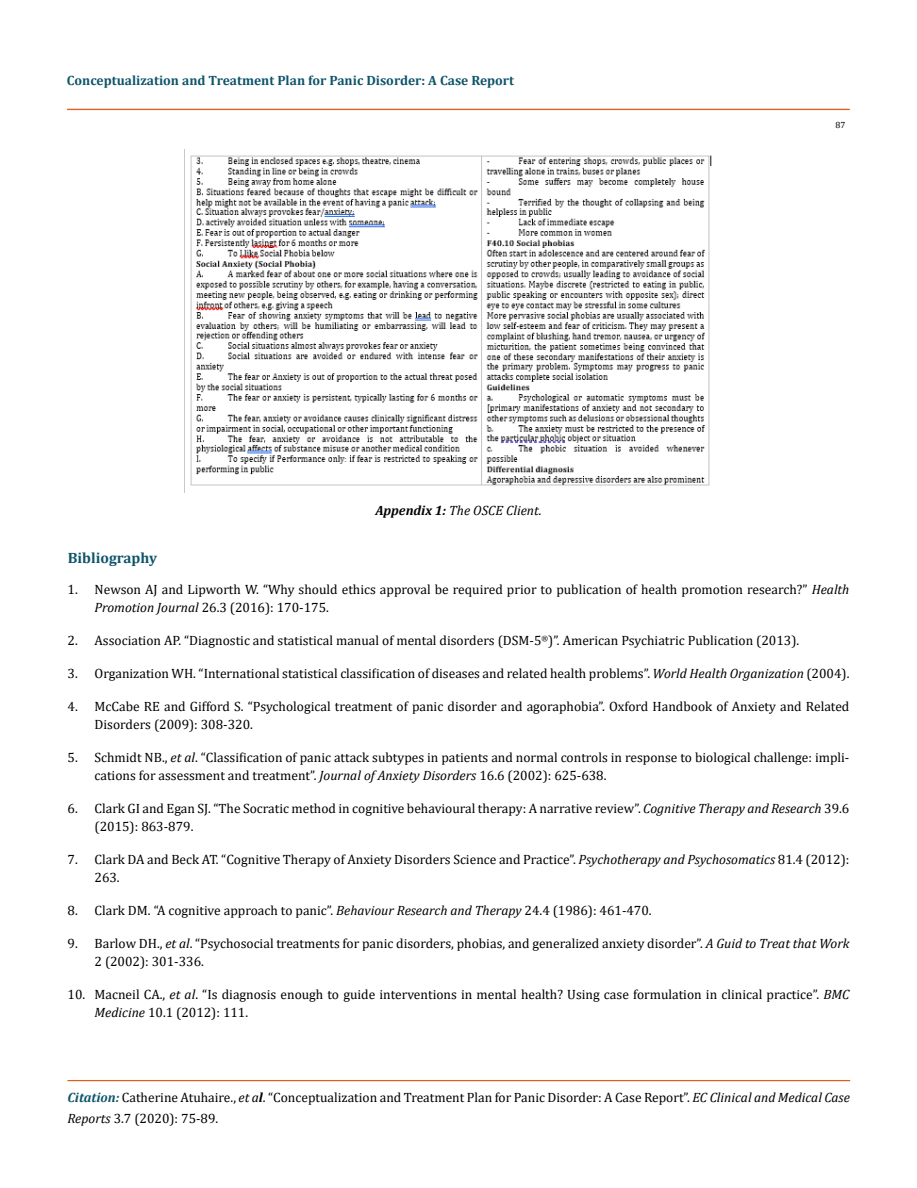
<style>
.page{position:relative;width:917px;height:1188px;background:#fff}
.page>*{position:absolute;margin:0;border:0;box-sizing:border-box;transform-origin:0 0}
.t1{font:700 15px "Cambria";color:#0e546a}
.t2{font:13.5px/18px "Cambria";color:#000}
.t3{font:700 13.5px "Cambria";color:#0e546a}
.t4{font:italic 13.5px "Cambria";color:#000}
.t5{font:9px "Cambria";color:#000}
.s1{font-weight:700}
.s2{font-style:italic}
.s3{font-weight:700;font-style:italic;color:#0e546a}
.s4{font-weight:700;font-style:italic}
</style>
<div class="page">
<div style="left:67px;top:109px;width:782px;height:1px;border:1px solid #e05d1a"></div>
<div style="left:68px;top:1080px;width:781px;height:1px;border:1px solid #e05d1a"></div>
<img style="left:190px;top:155px;width:522px;height:331px">
<p class="t3" style="left:67px;top:71px;width:449px">Conceptualization and Treatment Plan for Panic Disorder: A Case Report</p>
<p class="t4" style="left:375px;top:500px;width:168px"><span class="s1">Appendix 1:</span> The OSCE Client.</p>
<p class="t5" style="left:835px;top:120px;width:11px">87</p>
<p class="t1" style="left:68px;top:548px;width:91px">Bibliography</p>
<p class="t2" style="left:94px;top:580px;width:756px;text-indent:-27px">1. Newson AJ and Lipworth W. “Why should ethics approval be required prior to publication of health promotion research?” <span class="s2">Health<br>Promotion Journal</span> 26.3 (2016): 170-175.</p>
<p class="t2" style="left:68px;top:631px;width:733px">2. Association AP. “Diagnostic and statistical manual of mental disorders (DSM-5<sup>®</sup>)”. American Psychiatric Publication (2013).</p>
<p class="t2" style="left:67px;top:664px;width:783px">3. Organization WH. “International statistical classification of diseases and related health problems”. <span class="s2">World Health Organization</span> (2004).</p>
<p class="t2" style="left:94px;top:697px;width:756px;text-indent:-27px">4. McCabe RE and Gifford S. “Psychological treatment of panic disorder and agoraphobia”. Oxford Handbook of Anxiety and Related<br>Disorders (2009): 308-320.</p>
<p class="t2" style="left:94px;top:748px;width:756px;text-indent:-27px">5. Schmidt NB., <span class="s2">et al</span>. “Classification of panic attack subtypes in patients and normal controls in response to biological challenge: impli&shy;cations for assessment and treatment”. <span class="s2">Journal of Anxiety Disorders</span> 16.6 (2002): 625-638.</p>
<p class="t2" style="left:94px;top:799px;width:756px;text-indent:-27px">6. Clark GI and Egan SJ. “The Socratic method in cognitive behavioural therapy: A narrative review”. <span class="s2">Cognitive Therapy and Research</span> 39.6 (2015): 863-879.</p>
<p class="t2" style="left:94px;top:850px;width:756px;text-indent:-27px">7. Clark DA and Beck AT. “Cognitive Therapy of Anxiety Disorders Science and Practice”. <span class="s2">Psychotherapy and Psychosomatics</span> 81.4 (2012):<br>263.</p>
<p class="t2" style="left:67px;top:901px;width:585px">8. Clark DM. “A cognitive approach to panic”. <span class="s2">Behaviour Research and Therapy</span> 24.4 (1986): 461-470.</p>
<p class="t2" style="left:95px;top:934px;width:756px;text-indent:-27px">9. Barlow DH., <span class="s2">et al</span>. “Psychosocial treatments for panic disorders, phobias, and generalized anxiety disorder”. <span class="s2">A Guid to Treat that Work<br></span>2 (2002): 301-336.</p>
<p class="t2" style="left:95px;top:985px;width:756px;text-indent:-27px">10. Macneil CA., <span class="s2">et al</span>. “Is diagnosis enough to guide interventions in mental health? Using case formulation in clinical practice”. <span class="s2">BMC<br>Medicine</span> 10.1 (2012): 111.</p>
<p class="t2" style="left:68px;top:1087px;width:783px;line-height:21px"><span class="s3">Citation:</span> Catherine Atuhaire., <span class="s2">et a</span><span class="s4">l</span>. “Conceptualization and Treatment Plan for Panic Disorder: A Case Report”. <span class="s2">EC Clinical and Medical Case<br>Reports</span> 3.7 (2020): 75-89.</p>
</div>
